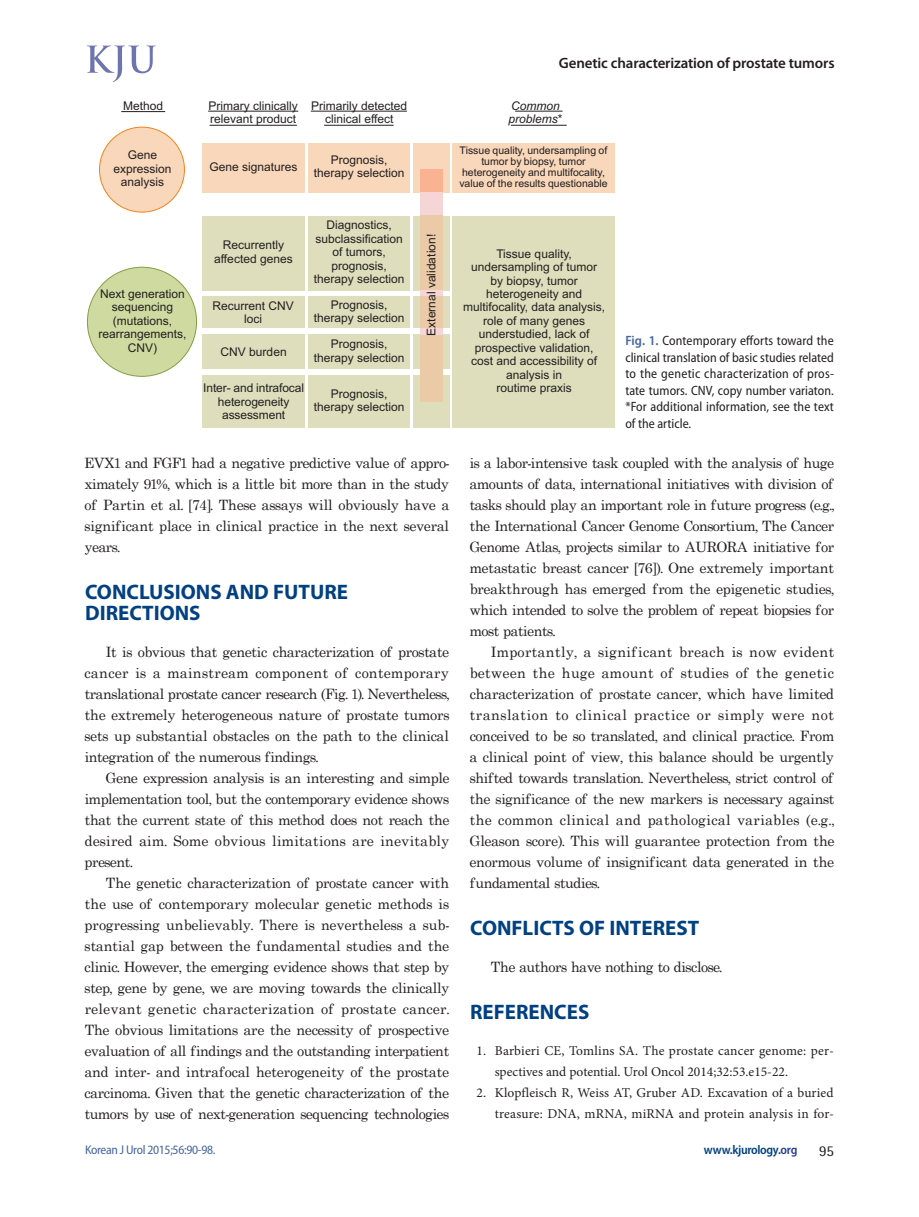
<style>
.page{position:relative;width:919px;height:1217px;background:#fff}
.page>*{position:absolute;margin:0;border:0;box-sizing:border-box;transform-origin:0 0}
.대제목{font:700 21px/21px "Myriad Pro";color:#014081}
.t1{font:600 15px "Myriad Pro";letter-spacing:-.01em;color:#231f20}
.t2{font:15px "Rotis Semi Sans Std";color:#231f20}
.본문{font:14.25px/21px "Century Schoolbook";letter-spacing:-.02em;color:#231f20;text-align:justify}
.참고문헌{font:13.5px/21px "Minion Pro";letter-spacing:.01em;color:#231f20}
.표{font:semi-condensed 13.5px/16.5px "Myriad Pro";letter-spacing:.005em;color:#231f20;text-align:justify}
.t3{font:semi-condensed 12.75px "Myriad Pro";letter-spacing:-.025em;color:#45659d}
.t4{font:600 semi-condensed 12.75px "Myriad Pro";letter-spacing:-.025em;color:#014081}
.t5{font:12px/13.4px "Arial";color:#231f20;text-align:center}
.t6{font:italic 12px/13.4px "Arial";color:#231f20}
.t7{font:10.5px/11.1px "Arial";color:#231f20;text-align:center}
.s1{font-style:normal}
.s2{font-weight:600;color:#45659d}
.s3{color:#253f8e}
</style>
<div class="page">
<svg style="left:87px;top:46px;width:69px;height:36px"></svg>
<hr style="left:121px;top:111px;width:44px;height:1px;background:#231f20">
<hr style="left:208px;top:111px;width:90px;height:1px;background:#231f20">
<hr style="left:209px;top:125px;width:88px;height:1px;background:#231f20">
<hr style="left:311px;top:111px;width:96px;height:1px;background:#231f20">
<hr style="left:324px;top:125px;width:69px;height:1px;background:#231f20">
<hr style="left:515px;top:111px;width:47px;height:1px;background:#231f20">
<hr style="left:511px;top:125px;width:55px;height:1px;background:#231f20">
<div style="left:99px;top:127px;width:85px;height:85px;background:#f8d7ba;border-radius:50%"></div>
<div style="left:87px;top:267px;width:109px;height:109px;background:#cfdaa0;border-radius:50%"></div>
<div style="left:202px;top:142px;width:102px;height:50px;background:#f8d7ba"></div>
<div style="left:308px;top:142px;width:101px;height:50px;background:#f8d7ba"></div>
<div style="left:452px;top:142px;width:162px;height:50px;background:#f8d7ba"></div>
<div style="left:202px;top:216px;width:102px;height:74px;background:#dedebc"></div>
<div style="left:308px;top:216px;width:101px;height:74px;background:#dedebc"></div>
<div style="left:452px;top:216px;width:162px;height:211px;background:#dedebc"></div>
<div style="left:202px;top:296px;width:102px;height:32px;background:#dedebc"></div>
<div style="left:308px;top:296px;width:101px;height:32px;background:#dedebc"></div>
<div style="left:202px;top:334px;width:102px;height:35px;background:#dedebc"></div>
<div style="left:308px;top:334px;width:101px;height:35px;background:#dedebc"></div>
<div style="left:202px;top:375px;width:102px;height:52px;background:#dedebc"></div>
<div style="left:308px;top:375px;width:101px;height:52px;background:#dedebc"></div>
<div style="left:413px;top:142px;width:36px;height:50px;background:#f8d7ba"></div>
<div style="left:420px;top:168px;width:22px;height:24px;background:#f9b392"></div>
<div style="left:420px;top:192px;width:22px;height:24px;background:#f6d5d6"></div>
<div style="left:413px;top:216px;width:36px;height:74px;background:#dedebc"></div>
<div style="left:413px;top:296px;width:36px;height:32px;background:#dedebc"></div>
<div style="left:413px;top:334px;width:36px;height:35px;background:#dedebc"></div>
<div style="left:413px;top:375px;width:36px;height:52px;background:#dedebc"></div>
<div style="left:420px;top:216px;width:22px;height:186px;background:#ebcaa8"></div>
<div style="left:420px;top:290px;width:22px;height:6px;background:#f6d5d6"></div>
<div style="left:420px;top:328px;width:22px;height:6px;background:#f6d5d6"></div>
<p class="t5" style="left:123px;top:100px;width:42px">Method</p>
<p class="t5" style="left:113px;top:149px;width:60px">Gene expression analysis</p>
<p class="t5" style="left:98px;top:288px;width:90px">Next generation sequencing (mutations, rearrangements,<br>CNV)</p>
<p class="t1" style="left:559px;top:53px;width:277px">Genetic characterization of prostate tumors</p>
<p class="t5" style="left:208px;top:100px;width:91px;text-align:left">Primary clinically relevant product</p>
<p class="t5" style="left:311px;top:100px;width:98px">Primarily detected clinical effect</p>
<p class="t6" style="left:508px;top:100px;width:56px">Common problems<span class="s1">*</span></p>
<p class="t5" style="left:209px;top:161px;width:90px">Gene signatures</p>
<p class="t5" style="left:314px;top:154px;width:92px">Prognosis, therapy selection</p>
<p class="t7" style="left:459px;top:145px;width:150px">Tissue quality, undersampling of tumor by biopsy, tumor heterogeneity and multifocality, value of the results questionable</p>
<p class="t5" style="left:214px;top:239px;width:80px">Recurrently affected genes</p>
<p class="t5" style="left:212px;top:300px;width:83px">Recurrent CNV loci</p>
<p class="t5" style="left:220px;top:346px;width:68px">CNV burden</p>
<p class="t5" style="left:203px;top:382px;width:102px">Inter- and intrafocal heterogeneity assessment</p>
<p class="t5" style="left:314px;top:219px;width:92px">Diagnostics, subclassification of tumors, prognosis, therapy selection</p>
<p class="t5" style="left:314px;top:299px;width:92px">Prognosis, therapy selection</p>
<p class="t5" style="left:314px;top:338px;width:92px">Prognosis, therapy selection</p>
<p class="t5" style="left:314px;top:388px;width:92px">Prognosis, therapy selection</p>
<p class="t5" style="left:425px;top:335px;width:103px;rotate:-90deg">External validation!</p>
<p class="t5" style="left:463px;top:248px;width:143px">Tissue quality, undersampling of tumor<br>by biopsy, tumor heterogeneity and multifocality, data analysis, role of many genes understudied, lack of prospective validation, cost and accessibility of analysis in<br>routime praxis</p>
<p class="표" style="left:625px;top:332px;width:210px"><span class="s2">Fig. 1.</span> Contemporary efforts toward the clinical translation of basic studies related to the genetic characterization of pros&shy;tate tumors. CNV, copy number variaton. *For additional information, see the text of the article.</p>
<p class="본문" style="left:84px;top:450px;width:367px">EVX1 and FGF1 had a negative predictive value of appro&shy;ximately 91%, which is a little bit more than in the study of Partin et al. [74]. These assays will obviously have a significant place in clinical practice in the next several years.</p>
<p class="대제목" style="left:85px;top:580px;width:264px">CONCLUSIONS AND FUTURE<br>DIRECTIONS</p>
<p class="본문" style="left:84px;top:639px;width:367px;text-indent:22px">It is obvious that genetic characterization of prostate cancer is a mainstream component of contemporary translational prostate cancer research (Fig. 1). Nevertheless, the extremely heterogeneous nature of prostate tumors sets up substantial obstacles on the path to the clinical integration of the numerous findings.</p>
<p class="본문" style="left:84px;top:765px;width:366px;text-indent:21px">Gene expression analysis is an interesting and simple implementation tool, but the contemporary evidence shows that the current state of this method does not reach the desired aim. Some obvious limitations are inevitably present.</p>
<p class="본문" style="left:84px;top:870px;width:367px;text-indent:22px">The genetic characterization of prostate cancer with the use of contemporary molecular genetic methods is progressing unbelievably. There is nevertheless a sub&shy;stantial gap between the fundamental studies and the clinic. However, the emerging evidence shows that step by step, gene by gene, we are moving towards the clinically relevant genetic characterization of prostate cancer.<br>The obvious limitations are the necessity of prospective evaluation of all findings and the outstanding interpatient and inter- and intrafocal heterogeneity of the prostate carcinoma. Given that the genetic characterization of the tumors by use of next-generation sequencing technologies</p>
<p class="본문" style="left:469px;top:450px;width:367px;text-align:left">is a labor-intensive task coupled with the analysis of huge amounts of data, international initiatives with division of tasks should play an important role in future progress (e.g., the International Cancer Genome Consortium, The Cancer Genome Atlas, projects similar to AURORA initiative for metastatic breast cancer [76]). One extremely important breakthrough has emerged from the epigenetic studies, which intended to solve the problem of repeat biopsies for most patients.</p>
<p class="본문" style="left:469px;top:639px;width:367px;text-align:left;text-indent:22px">Importantly, a significant breach is now evident between the huge amount of studies of the genetic characterization of prostate cancer, which have limited translation to clinical practice or simply were not conceived to be so translated, and clinical practice. From a clinical point of view, this balance should be urgently shifted towards translation. Nevertheless, strict control of the significance of the new markers is necessary against the common clinical and pathological variables (e.g., Gleason score). This will guarantee protection from the enormous volume of insignificant data generated in the fundamental studies.</p>
<p class="대제목" style="left:470px;top:916px;width:230px">CONFLICTS OF INTEREST</p>
<p class="본문" style="left:491px;top:954px;width:233px">The authors have nothing to disclose.</p>
<p class="대제목" style="left:470px;top:1000px;width:121px">REFERENCES</p>
<p class="참고문헌" style="left:494px;top:1039px;width:340px;text-indent:-18px">1. Barbieri CE, Tomlins SA. The prostate cancer genome: per&shy;spectives and potential. Urol Oncol 2014;32:53.e15-22.</p>
<p class="참고문헌" style="left:476px;top:1081px;width:359px;text-align:right">2. Klopfleisch R, Weiss AT, Gruber AD. Excavation of a buried treasure: DNA, mRNA, miRNA and protein analysis in for-</p>
<p class="t3" style="left:85px;top:1141px;width:132px">Korean J Urol 2015;56:90-98.</p>
<p class="t4" style="left:704px;top:1141px;width:95px">www.kjurology.<span class="s3">org</span></p>
<p class="t2" style="left:819px;top:1141px;width:16px">95</p>
</div>
